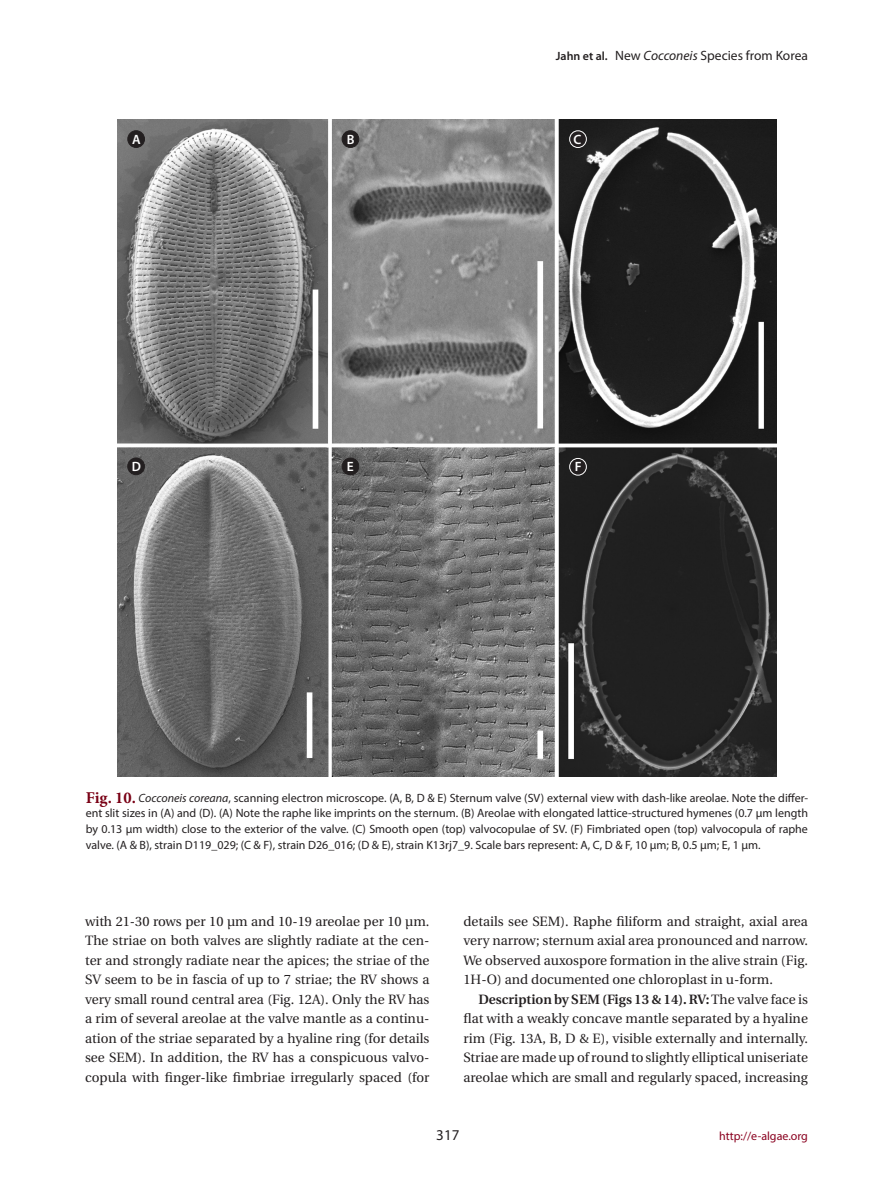
<style>
.page{position:relative;width:893px;height:1191px;background:#fff}
.page>*{position:absolute;margin:0;border:0;box-sizing:border-box;transform-origin:0 0}
.t1{font:15px "Myriad Pro";color:#231f20}
.본문내용_공통{font:13.5px/19.5px "Utopia";color:#231f20;text-align:justify}
.t2{font:13.5px "Myriad Pro";color:#231f20}
.t3{font:600 13.5px "Myriad Pro";color:#fff}
.테이블_이미지_캡션{font:12px/15.8px "Myriad Pro";color:#231f20;text-align:justify}
.t4{font:12px "Myriad Pro";color:#8a011f}
.s1{font-weight:600;font-size:12px}
.s2{font-style:italic}
.s3{font-family:"Minion Pro";font-weight:700;font-size:16.5px;color:#790015}
.s4{font-weight:600}
</style>
<div class="page">
<img style="left:117px;top:119px;width:659px;height:657px">
<div style="left:128px;top:131px;width:17px;height:16px;background:#231f20;border-radius:50%"></div>
<div style="left:128px;top:131px;width:17px;height:17px;border:1px solid #231f20;border-radius:50%"></div>
<div style="left:342px;top:131px;width:17px;height:16px;background:#231f20;border-radius:50%"></div>
<div style="left:342px;top:131px;width:17px;height:17px;border:1px solid #231f20;border-radius:50%"></div>
<div style="left:570px;top:131px;width:16px;height:16px;background:#231f20;border-radius:50%"></div>
<div style="left:569px;top:131px;width:18px;height:17px;border:1px solid #fff;border-radius:50%"></div>
<div style="left:570px;top:458px;width:16px;height:17px;background:#231f20;border-radius:50%"></div>
<div style="left:569px;top:458px;width:18px;height:17px;border:1px solid #fff;border-radius:50%"></div>
<div style="left:128px;top:458px;width:16px;height:17px;background:#231f20;border-radius:50%"></div>
<div style="left:128px;top:458px;width:17px;height:17px;border:1px solid #231f20;border-radius:50%"></div>
<div style="left:342px;top:458px;width:17px;height:17px;background:#231f20;border-radius:50%"></div>
<div style="left:342px;top:458px;width:17px;height:17px;border:1px solid #231f20;border-radius:50%"></div>
<p class="t2" style="left:556px;top:47px;width:253px"><span class="s1">Jahn et al.</span> New <span class="s2">Cocconeis</span> Species from Korea</p>
<p class="t3" style="left:132px;top:130px;width:10px">A</p>
<p class="t3" style="left:347px;top:130px;width:9px">B</p>
<p class="t3" style="left:573px;top:130px;width:9px">C</p>
<p class="t3" style="left:132px;top:457px;width:11px">D</p>
<p class="t3" style="left:347px;top:458px;width:8px">E</p>
<p class="t3" style="left:575px;top:458px;width:8px">F</p>
<p class="테이블_이미지_캡션" style="left:86px;top:789px;width:724px"><span class="s3">Fig. 10.</span> <span class="s2">Cocconeis coreana</span>, scanning electron microscope. (A, B, D &amp; E) Sternum valve (SV) external view with dash-like areolae. Note the differ&shy;ent slit sizes in (A) and (D). (A) Note the raphe like imprints on the sternum. (B) Areolae with elongated lattice-structured hymenes (0.7 µm length by 0.13 µm width) close to the exterior of the valve. (C) Smooth open (top) valvocopulae of SV. (F) Fimbriated open (top) valvocopula of raphe valve. (A &amp; B), strain D119_029; (C &amp; F), strain D26_016; (D &amp; E), strain K13rj7_9. Scale bars represent: A, C, D &amp; F, 10 µm; B, 0.5 µm; E, 1 µm.</p>
<p class="본문내용_공통" style="left:85px;top:911px;width:346px">with 21-30 rows per 10 µm and 10-19 areolae per 10 µm.<br>The striae on both valves are slightly radiate at the cen&shy;ter and strongly radiate near the apices; the striae of the SV seem to be in fascia of up to 7 striae; the RV shows a very small round central area (Fig. 12A). Only the RV has a rim of several areolae at the valve mantle as a continu&shy;ation of the striae separated by a hyaline ring (for details see SEM). In addition, the RV has a conspicuous valvo&shy;copula with finger-like fimbriae irregularly spaced (for</p>
<p class="본문내용_공통" style="left:463px;top:911px;width:346px">details see SEM). Raphe filiform and straight, axial area very narrow; sternum axial area pronounced and narrow.<br>We observed auxospore formation in the alive strain (Fig.<br>1H-O) and documented one chloroplast in u-form.</p>
<p class="본문내용_공통" style="left:463px;top:989px;width:346px;text-indent:15px"><span class="s4">Description by SEM (Figs 13 &amp; 14). RV:</span> The valve face is flat with a weakly concave mantle separated by a hyaline rim (Fig. 13A, B, D &amp; E), visible externally and internally.<br>Striae are made up of round to slightly elliptical uniseriate areolae which are small and regularly spaced, increasing</p>
<p class="t1" style="left:436px;top:1125px;width:25px">317</p>
<p class="t4" style="left:719px;top:1128px;width:90px">http://e-algae.org</p>
</div>
